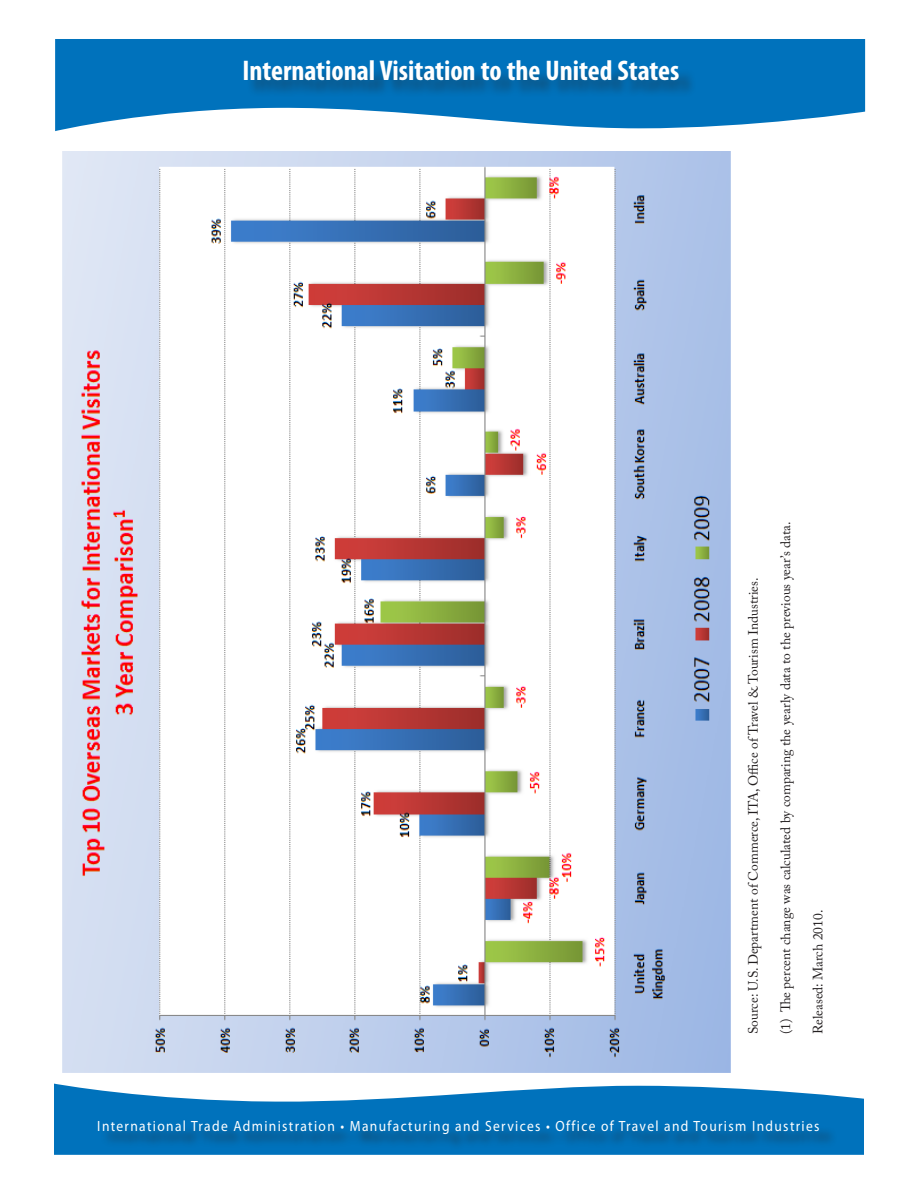
<style>
.page{position:relative;width:918px;height:1188px;background:#fff}
.page>*{position:absolute;margin:0;border:0;box-sizing:border-box;transform-origin:0 0}
.t1{font:700 condensed 28.5px "Myriad Pro";color:#fff}
.t2{font:14.85px "Myriad Pro";letter-spacing:.1em;color:#fff;scale:.91 1}
.t3{font:13.5px "Adobe Caslon Pro";color:#231f20}
</style>
<div class="page">
<svg style="left:54px;top:1084px;width:810px;height:71px;fill:#0072bc"></svg>
<div style="left:100px;top:1122px;width:737px;height:29px;background:#231f20;opacity:.75"></div>
<svg style="left:55px;top:39px;width:810px;height:92px;fill:#0072bc"></svg>
<div style="left:246px;top:63px;width:451px;height:35px;background:#231f20;opacity:.4"></div>
<img style="left:62px;top:151px;width:669px;height:922px">
<h1 class="t1" style="left:242px;top:53px;width:439px">International Visitation to the United States</h1>
<p class="t3" style="left:745px;top:1034px;width:458px;rotate:-90deg">Source: U.S. Department of Commerce, ITA, Office of Travel &amp; Tourism Industries.</p>
<p class="t3" style="left:778px;top:1034px;width:514px;rotate:-90deg">(1) The percent change was calculated by comparing the yearly data to the previous year’s data.</p>
<p class="t3" style="left:810px;top:1034px;width:126px;rotate:-90deg">Released: March 2010.</p>
<p class="t2" style="left:97px;top:1116px;width:795px">International Trade Administration • Manufacturing and Services • Office of Travel and Tourism Industries</p>
</div>
